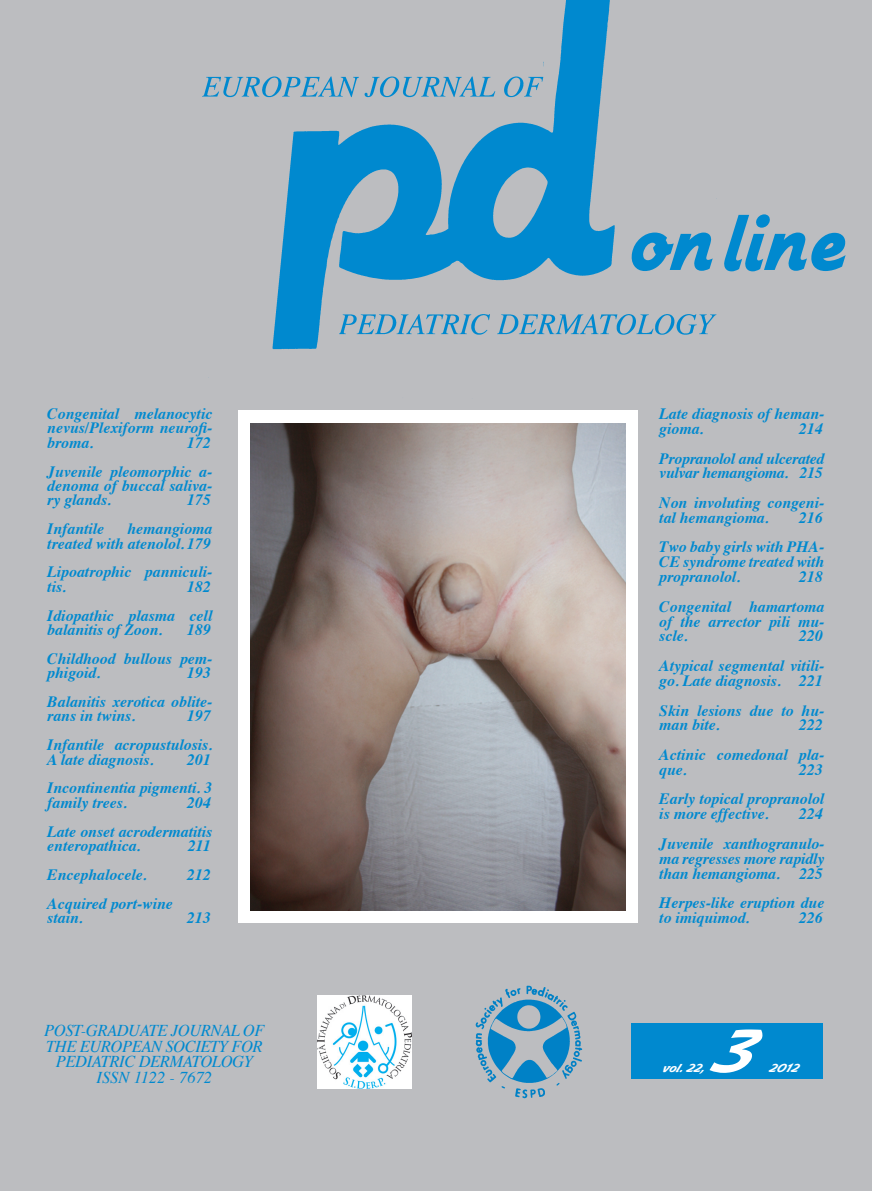
<style>
.page{position:relative;width:872px;height:1191px;background:#bcbdc0}
.page>*{position:absolute;margin:0;border:0;box-sizing:border-box;transform-origin:0 0}
.t1{font:italic 700 63px "Nadianne";color:#fff}
.t2{font:italic 16.5px/15.8px "Times";letter-spacing:-.025em;color:#0089cf;text-align:center}
.t3{font:italic 16.5px "Times";color:#0089cf}
.t4{font:italic 700 15.75px/14.9px "Times";color:#0089cf}
.t5{font:italic 700 15.75px/14.9px "Times";letter-spacing:-.02em;color:#0089cf}
.t6{font:italic 700 12px "Nadianne";color:#fff}
</style>
<div class="page">
<img style="left:202px;top:0;width:553px;height:378px">
<div style="left:631px;top:1023px;width:192px;height:55px;background:#0089cf"></div>
<img style="left:475px;top:985px;width:108px;height:113px">
<img style="left:317px;top:995px;width:95px;height:93px">
<div style="left:238px;top:410px;width:400px;height:513px;background:#fff"></div>
<img style="left:251px;top:423px;width:374px;height:487px">
<svg style="left:631px;top:214px;width:214px;height:57px"></svg>
<p class="t4" style="left:47px;top:405px;width:167px;line-height:14.4px;text-align:justify">Congenital melanocytic nevus/Plexiform neurofi&shy;broma.</p>
<p class="t4" style="left:187px;top:434px;width:25px">172</p>
<p class="t4" style="left:47px;top:463px;width:166px;line-height:14.4px;text-align:justify">Juvenile pleomorphic a&shy;denoma of buccal saliva&shy;ry glands.</p>
<p class="t4" style="left:187px;top:491px;width:25px">175</p>
<p class="t4" style="left:47px;top:520px;width:58px">Infantile</p>
<p class="t4" style="left:47px;top:520px;width:166px;line-height:14.4px;text-align:right">hemangioma<br>treated with atenolol. 179</p>
<p class="t4" style="left:47px;top:563px;width:166px;line-height:14.4px">Lipoatrophic panniculi&shy;tis.</p>
<p class="t4" style="left:187px;top:578px;width:25px">182</p>
<p class="t4" style="left:47px;top:607px;width:166px;line-height:14.4px">Idiopathic plasma cell balanitis of Zoon.</p>
<p class="t4" style="left:187px;top:621px;width:25px">189</p>
<p class="t4" style="left:47px;top:650px;width:166px;line-height:14.4px">Childhood bullous pem&shy;phigoid.</p>
<p class="t4" style="left:187px;top:664px;width:25px">193</p>
<p class="t4" style="left:47px;top:693px;width:166px;line-height:14.4px">Balanitis xerotica oblite&shy;rans in twins.</p>
<p class="t4" style="left:187px;top:707px;width:25px">197</p>
<p class="t4" style="left:47px;top:736px;width:166px;line-height:14.4px">Infantile acropustulosis.<br>A late diagnosis.</p>
<p class="t4" style="left:187px;top:750px;width:25px">201</p>
<p class="t4" style="left:47px;top:779px;width:166px;line-height:14.4px">Incontinentia pigmenti. 3 family trees.</p>
<p class="t4" style="left:187px;top:793px;width:25px">204</p>
<p class="t4" style="left:47px;top:822px;width:167px;line-height:14.4px">Late onset acrodermatitis enteropathica.</p>
<p class="t4" style="left:188px;top:837px;width:24px">211</p>
<p class="t4" style="left:47px;top:865px;width:101px">Encephalocele.</p>
<p class="t4" style="left:187px;top:865px;width:25px">212</p>
<p class="t4" style="left:47px;top:894px;width:127px">Acquired port-wine</p>
<p class="t4" style="left:47px;top:909px;width:37px">stain.</p>
<p class="t4" style="left:187px;top:909px;width:25px">213</p>
<p class="t2" style="left:44px;top:1021px;width:222px">POST-GRADUATE JOURNAL OF<br>THE EUROPEAN SOCIETY FOR<br>PEDIATRIC DERMATOLOGY</p>
<p class="t3" style="left:97px;top:1063px;width:117px">ISSN 1122 - 7672</p>
<p class="t4" style="left:659px;top:405px;width:166px">Late diagnosis of heman&shy;gioma.</p>
<p class="t4" style="left:799px;top:420px;width:25px">214</p>
<p class="t5" style="left:659px;top:449px;width:166px">Propranolol and ulcerated vulvar hemangioma. 215</p>
<p class="t4" style="left:659px;top:494px;width:166px">Non involuting congeni&shy;tal hemangioma.</p>
<p class="t4" style="left:799px;top:509px;width:25px">216</p>
<p class="t4" style="left:659px;top:538px;width:166px;text-align:justify">Two baby girls with PHA-CE syndrome treated with propranolol.</p>
<p class="t4" style="left:799px;top:568px;width:25px">218</p>
<p class="t4" style="left:659px;top:597px;width:166px;text-align:justify">Congenital hamartoma of the arrector pili mu&shy;scle.</p>
<p class="t4" style="left:799px;top:627px;width:25px">220</p>
<p class="t4" style="left:659px;top:657px;width:166px">Atypical segmental vitili&shy;go. Late diagnosis. 221</p>
<p class="t4" style="left:659px;top:701px;width:166px">Skin lesions due to hu&shy;man bite.</p>
<p class="t4" style="left:799px;top:716px;width:25px">222</p>
<p class="t4" style="left:659px;top:746px;width:166px">Actinic comedonal pla&shy;que.</p>
<p class="t4" style="left:799px;top:760px;width:25px">223</p>
<p class="t4" style="left:659px;top:790px;width:166px">Early topical propranolol is more effective.</p>
<p class="t4" style="left:799px;top:805px;width:25px">224</p>
<p class="t4" style="left:659px;top:834px;width:166px;text-align:justify">Juvenile xanthogranulo&shy;ma regresses more rapidly than hemangioma. 225</p>
<p class="t4" style="left:659px;top:894px;width:166px">Herpes-like eruption due to imiquimod.</p>
<p class="t4" style="left:799px;top:909px;width:25px">226</p>
<p class="t1" style="left:708px;top:1012px;width:72px">3</p>
<p class="t6" style="left:661px;top:1060px;width:46px">vol.22,</p>
<p class="t6" style="left:768px;top:1060px;width:37px">2012</p>
</div>
